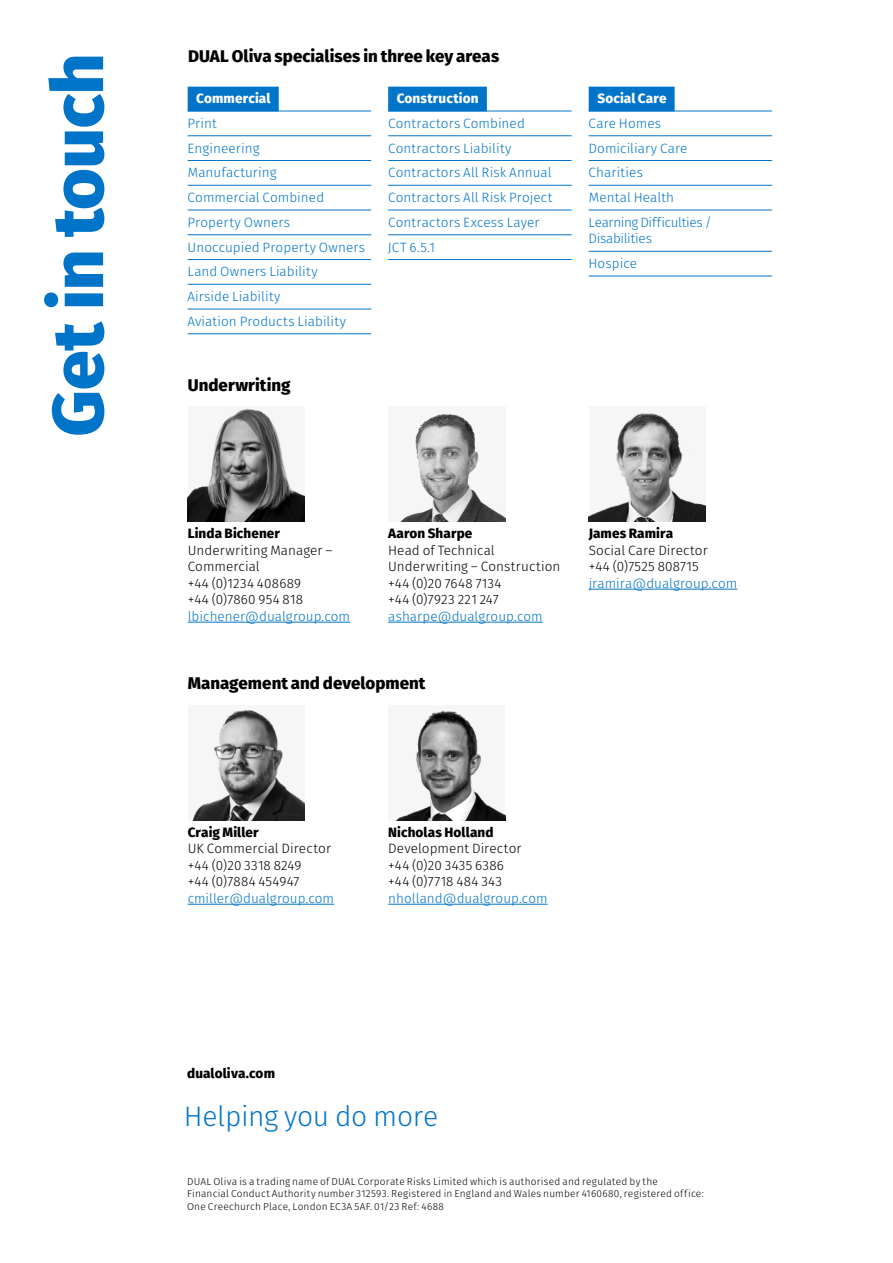
<style>
.page{position:relative;width:893px;height:1263px;background:#fff}
.page>*{position:absolute;margin:0;border:0;box-sizing:border-box;transform-origin:0 0}
.t1{font:800 72px "Fira Sans";letter-spacing:-.01em;color:#0074c8}
.t2{font:300 28.2px "Fira Sans";letter-spacing:-.01em;color:#0074c8}
.t3{font:800 16.8px "Fira Sans";letter-spacing:.005em;color:#000}
.t4{font:300 13.5px/24.8px "Fira Sans";letter-spacing:.005em;color:#0074c8}
.t5{font:300 13.5px/16.5px "Fira Sans";letter-spacing:.01em;color:#000}
.t6{font:800 13.5px "Fira Sans";letter-spacing:.01em;color:#000}
.t7{font:800 13.5px "Fira Sans";letter-spacing:.01em;color:#fff}
.t8{font:300 10.2px/12.3px "Fira Sans";letter-spacing:.02em;color:#000}
</style>
<div class="page">
<hr style="left:188px;top:622px;width:162px;height:1px;background:#0074c8">
<img style="left:188px;top:408px;width:117px;height:114px">
<hr style="left:388px;top:622px;width:155px;height:1px;background:#0074c8">
<img style="left:400px;top:413px;width:105px;height:109px">
<hr style="left:589px;top:589px;width:148px;height:1px;background:#0074c8">
<img style="left:589px;top:413px;width:117px;height:109px">
<hr style="left:188px;top:904px;width:146px;height:1px;background:#0074c8">
<img style="left:192px;top:709px;width:113px;height:111px">
<hr style="left:388px;top:904px;width:160px;height:1px;background:#0074c8">
<img style="left:396px;top:708px;width:109px;height:112px">
<div style="left:188px;top:87px;width:91px;height:24px;background:#0074c8"></div>
<hr style="left:188px;top:111px;width:183px;height:1px;background:#0074c8">
<hr style="left:188px;top:135px;width:183px;height:1px;background:#0074c8">
<hr style="left:188px;top:160px;width:183px;height:1px;background:#0074c8">
<hr style="left:188px;top:185px;width:183px;height:1px;background:#0074c8">
<hr style="left:188px;top:210px;width:183px;height:1px;background:#0074c8">
<hr style="left:188px;top:234px;width:183px;height:1px;background:#0074c8">
<hr style="left:188px;top:259px;width:183px;height:1px;background:#0074c8">
<hr style="left:188px;top:284px;width:183px;height:1px;background:#0074c8">
<hr style="left:188px;top:309px;width:183px;height:1px;background:#0074c8">
<hr style="left:188px;top:333px;width:183px;height:1px;background:#0074c8">
<div style="left:388px;top:87px;width:99px;height:24px;background:#0074c8"></div>
<hr style="left:388px;top:111px;width:184px;height:1px;background:#0074c8">
<hr style="left:388px;top:135px;width:184px;height:1px;background:#0074c8">
<hr style="left:388px;top:160px;width:184px;height:1px;background:#0074c8">
<hr style="left:388px;top:185px;width:184px;height:1px;background:#0074c8">
<hr style="left:388px;top:210px;width:184px;height:1px;background:#0074c8">
<hr style="left:388px;top:234px;width:184px;height:1px;background:#0074c8">
<hr style="left:388px;top:259px;width:184px;height:1px;background:#0074c8">
<div style="left:589px;top:87px;width:86px;height:24px;background:#0074c8"></div>
<hr style="left:589px;top:111px;width:183px;height:1px;background:#0074c8">
<hr style="left:589px;top:135px;width:183px;height:1px;background:#0074c8">
<hr style="left:589px;top:160px;width:183px;height:1px;background:#0074c8">
<hr style="left:589px;top:185px;width:183px;height:1px;background:#0074c8">
<hr style="left:589px;top:210px;width:183px;height:1px;background:#0074c8">
<hr style="left:589px;top:251px;width:183px;height:1px;background:#0074c8">
<hr style="left:589px;top:276px;width:183px;height:1px;background:#0074c8">
<h1 class="t1" style="left:15px;top:437px;width:385px;rotate:-90deg">Get in touch</h1>
<p class="t3" style="left:188px;top:41px;width:313px">DUAL Oliva specialises in three key areas</p>
<p class="t7" style="left:196px;top:87px;width:76px">Commercial</p>
<p class="t4" style="left:187px;top:111px;width:179px">Print<br>Engineering<br>Manufacturing<br>Commercial Combined<br>Property Owners<br>Unoccupied Property Owners<br>Land Owners Liability<br>Airside Liability<br>Aviation Products Liability</p>
<p class="t7" style="left:397px;top:87px;width:83px">Construction</p>
<p class="t4" style="left:388px;top:111px;width:166px">Contractors Combined<br>Contractors Liability<br>Contractors All Risk Annual<br>Contractors All Risk Project<br>Contractors Excess Layer<br>JCT 6.5.1</p>
<p class="t3" style="left:188px;top:371px;width:104px">Underwriting</p>
<p class="t7" style="left:597px;top:87px;width:71px">Social Care</p>
<p class="t4" style="left:588px;top:111px;width:125px">Care Homes<br>Domiciliary Care<br>Charities<br>Mental Health<br>Learning Difficulties /</p>
<p class="t4" style="left:588px;top:226px;width:65px">Disabilities<br>Hospice</p>
<p class="t6" style="left:188px;top:522px;width:94px">Linda Bichener</p>
<p class="t5" style="left:188px;top:542px;width:146px">Underwriting Manager –<br>Commercial<br>+44 (0)1234 408689<br>+44 (0)7860 954 818</p>
<p class="t4" style="left:188px;top:604px;width:164px">lbichener@dualgroup.com</p>
<p class="t6" style="left:388px;top:522px;width:86px">Aaron Sharpe</p>
<p class="t5" style="left:388px;top:542px;width:174px">Head of Technical<br>Underwriting – Construction +44 (0)20 7648 7134<br>+44 (0)7923 221 247</p>
<p class="t4" style="left:388px;top:604px;width:156px">asharpe@dualgroup.com</p>
<p class="t3" style="left:188px;top:669px;width:239px">Management and development</p>
<p class="t6" style="left:589px;top:522px;width:86px">James Ramira</p>
<p class="t5" style="left:589px;top:542px;width:121px">Social Care Director +44 (0)7525 808715</p>
<p class="t4" style="left:589px;top:571px;width:150px">jramira@dualgroup.com</p>
<p class="t6" style="left:188px;top:820px;width:73px">Craig Miller</p>
<p class="t5" style="left:188px;top:840px;width:145px">UK Commercial Director +44 (0)20 3318 8249<br>+44 (0)7884 454947</p>
<p class="t4" style="left:188px;top:886px;width:148px">cmiller@dualgroup.com</p>
<p class="t6" style="left:388px;top:820px;width:107px">Nicholas Holland</p>
<p class="t5" style="left:388px;top:840px;width:135px">Development Director +44 (0)20 3435 6386 +44 (0)7718 484 343</p>
<p class="t4" style="left:388px;top:886px;width:161px">nholland@dualgroup.com</p>
<p class="t6" style="left:187px;top:1062px;width:89px">dualoliva.com</p>
<h2 class="t2" style="left:184px;top:1096px;width:256px">Helping you do more</h2>
<p class="t8" style="left:187px;top:1175px;width:518px">DUAL Oliva is a trading name of DUAL Corporate Risks Limited which is authorised and regulated by the<br>Financial Conduct Authority number 312593. Registered in England and Wales number 4160680, registered office:<br>One Creechurch Place, London EC3A 5AF. 01/23 Ref: 4688</p>
</div>
